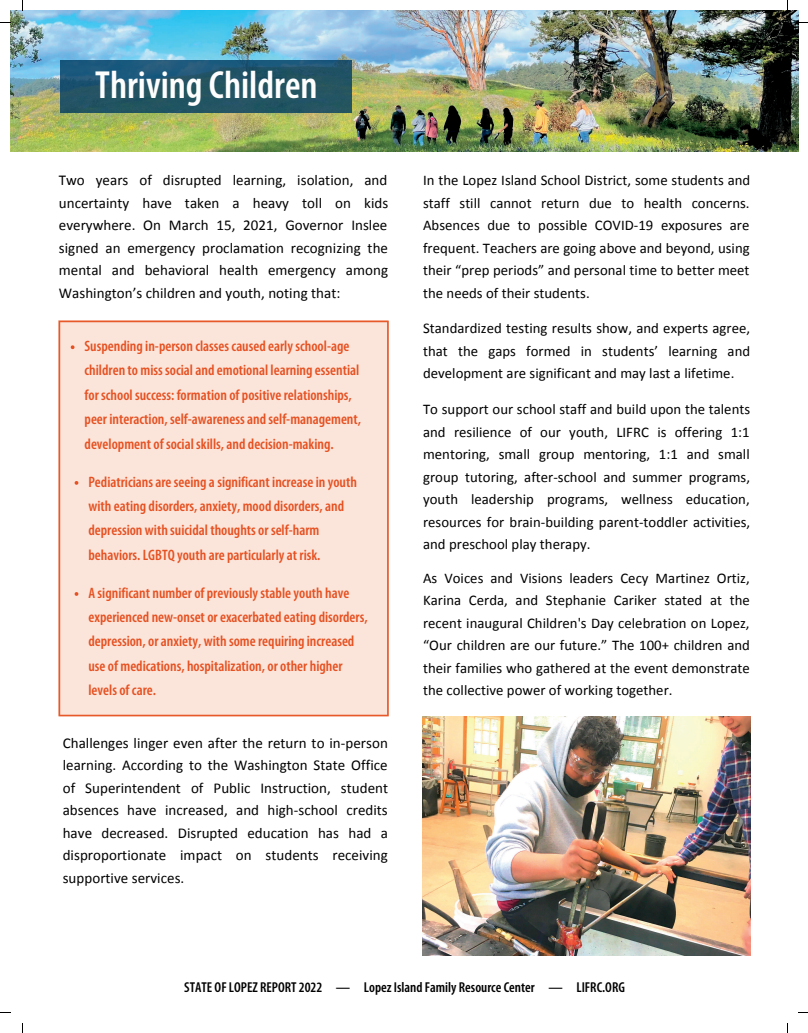
<style>
.page{position:relative;width:808px;height:1033px;background:#fff}
.page>*{position:absolute;margin:0;border:0;box-sizing:border-box;transform-origin:0 0}
.t1{font:600 condensed 39.38px "Myriad Pro";color:#fdfdfd}
.t2{font:600 condensed 15.12px/24.4px "Myriad Pro";color:#e65121}
.t3{font:15px/22.5px "Calibri";color:#000;text-align:justify}
.t4{font:14.75px/22.5px "Calibri";color:#000;text-align:justify}
.t5{font:600 condensed 14.38px "Myriad Pro";color:#000}
</style>
<div class="page">
<img style="left:10px;top:10px;width:788px;height:142px">
<div style="left:59px;top:320px;width:329px;height:396px;background:#fbe4da"></div>
<img style="left:423px;top:716px;width:327px;height:239px">
<svg style="left:71px;top:345px;width:3px;height:4px"></svg>
<svg style="left:75px;top:481px;width:3px;height:4px"></svg>
<svg style="left:75px;top:592px;width:3px;height:4px"></svg>
<svg style="left:60px;top:60px;width:292px;height:53px;fill:#225464"></svg>
<p class="t1" style="left:95px;top:69px;width:224px">Thriving Children</p>
<p class="t3" style="left:59px;top:170px;width:331px">Two years of disrupted learning, isolation, and uncertainty have taken a heavy toll on kids everywhere. On March 15, 2021, Governor Inslee signed an emergency proclamation recognizing the mental and behavioral health emergency among Washington’s children and youth, noting that:</p>
<p class="t4" style="left:423px;top:170px;width:329px">In the Lopez Island School District, some students and staff still cannot return due to health concerns.<br>Absences due to possible COVID-19 exposures are frequent. Teachers are going above and beyond, using their “prep periods” and personal time to better meet the needs of their students.</p>
<p class="t2" style="left:85px;top:335px;width:278px">Suspending in-person classes caused early school-age children to miss social and emotional learning essential for school success: formation of positive relationships, peer interaction, self-awareness and self-management, development of social skills, and decision-making.</p>
<p class="t2" style="left:88px;top:470px;width:270px">Pediatricians are seeing a significant increase in youth with eating disorders, anxiety, mood disorders, and depression with suicidal thoughts or self-harm behaviors. LGBTQ youth are particularly at risk.</p>
<p class="t2" style="left:88px;top:581px;width:281px">A significant number of previously stable youth have experienced new-onset or exacerbated eating disorders, depression, or anxiety, with some requiring increased use of medications, hospitalization, or other higher levels of care.</p>
<p class="t3" style="left:63px;top:732px;width:327px">Challenges linger even after the return to in-person learning. According to the Washington State Office of Superintendent of Public Instruction, student absences have increased, and high-school credits have decreased. Disrupted education has had a disproportionate impact on students receiving supportive services.</p>
<p class="t4" style="left:423px;top:318px;width:328px">Standardized testing results show, and experts agree, that the gaps formed in students’ learning and development are significant and may last a lifetime.</p>
<p class="t4" style="left:423px;top:399px;width:328px">To support our school staff and build upon the talents and resilience of our youth, LIFRC is offering 1:1 mentoring, small group mentoring, 1:1 and small group tutoring, after-school and summer programs, youth leadership programs, wellness education, resources for brain-building parent-toddler activities, and preschool play therapy.</p>
<p class="t4" style="left:423px;top:568px;width:328px">As Voices and Visions leaders Cecy Martinez Ortiz, Karina Cerda, and Stephanie Cariker stated at the recent inaugural Children's Day celebration on Lopez, “Our children are our future.” The 100+ children and their families who gathered at the event demonstrate the collective power of working together.</p>
<p class="t5" style="left:184px;top:981px;width:442px">STATE OF LOPEZ REPORT 2022 — Lopez Island Family Resource Center — LIFRC.ORG</p>
</div>
